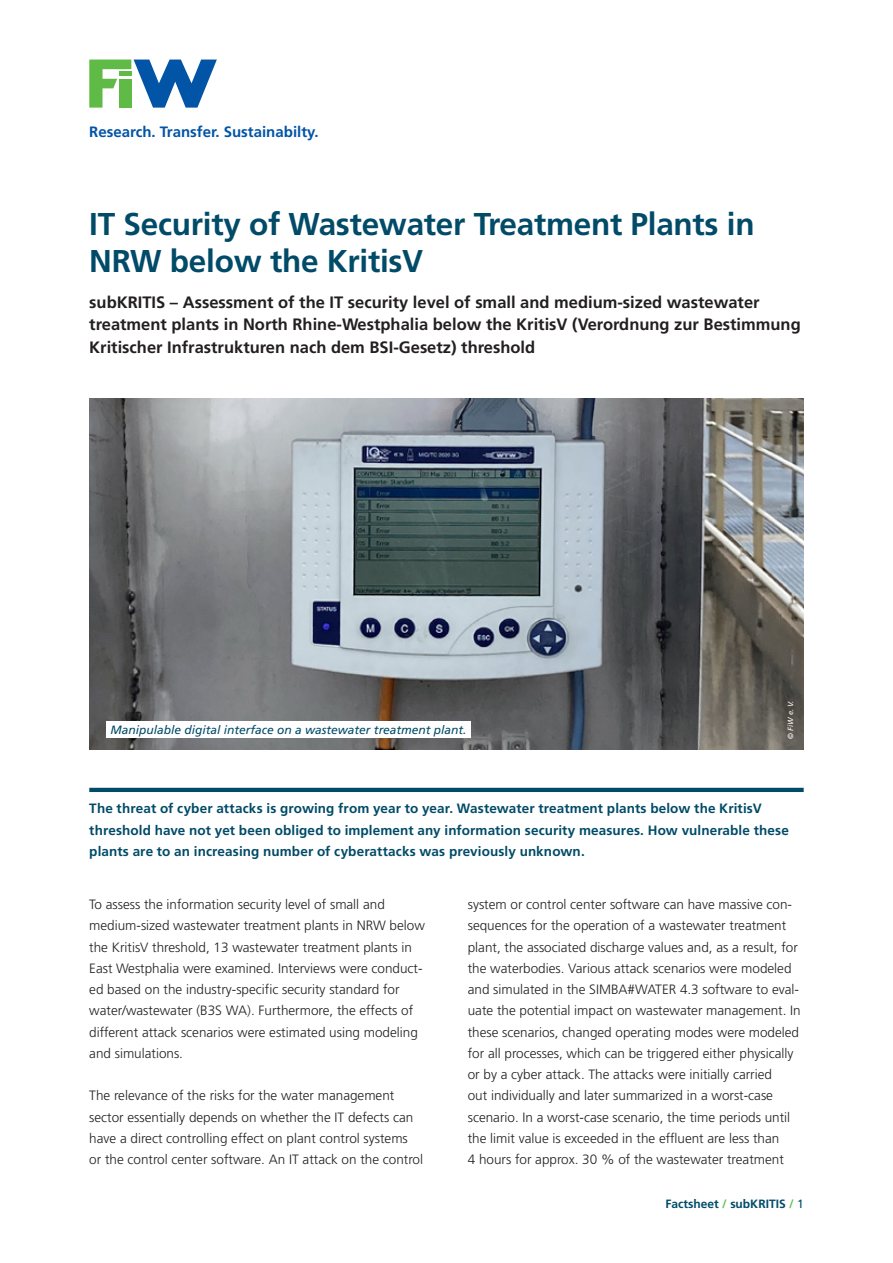
<style>
.page{position:relative;width:893px;height:1263px;background:#fff}
.page>*{position:absolute;margin:0;border:0;box-sizing:border-box;transform-origin:0 0}
.Titel{font:31.5px/37.8px "Frutiger LT 65 Bd";letter-spacing:-.01em;color:#014b68}
.U1{font:16.5px/22.5px "Frutiger LT 65 Bd";color:#231f20}
.t1{font:15px "Frutiger LT 65 Bd";color:#0154a6}
.Copy{font:13.5px/21.3px "Frutiger LT 45 Lt";color:#231f20}
.Anleser_Dunkelblau{font:13.5px/21.3px "Frutiger LT 65 Bd";letter-spacing:.01em;color:#014b68}
.BU{font:12px "Frutiger LT 56 It";color:#014b68}
.t2{font:12px "Frutiger LT 65 Bd";color:#014b68}
.BU-2{font:7.5px "Frutiger LT 56 It";color:#fff}
.s1{color:#60bb46}
.s2{font-family:"Frutiger LT 55 Rm"}
</style>
<div class="page">
<hr style="left:89px;top:788px;width:715px;height:4px;background:#014b68">
<img style="left:89px;top:399px;width:715px;height:350px">
<div style="left:106px;top:722px;width:365px;height:16px;background:#fff"></div>
<svg style="left:89px;top:60px;width:128px;height:48px"></svg>
<p class="t1" style="left:89px;top:123px;width:231px">Research. Transfer. Sustainabilty.</p>
<p class="Titel" style="left:89px;top:205px;width:667px">IT Security of Wastewater Treatment Plants in<br>NRW below the KritisV</p>
<p class="U1" style="left:89px;top:291px;width:713px">subKRITIS – Assessment of the IT security level of small and medium-sized wastewater treatment plants in North Rhine-Westphalia below the KritisV (Verordnung zur Bestimmung<br>Kritischer Infrastrukturen nach dem BSI-Gesetz) threshold</p>
<p class="BU" style="left:111px;top:722px;width:357px">Manipulable digital interface on a wastewater treatment plant.</p>
<p class="BU-2" style="left:786px;top:739px;width:39px;rotate:-90deg">© FiW e. V.</p>
<p class="Anleser_Dunkelblau" style="left:89px;top:798px;width:701px">The threat of cyber attacks is growing from year to year. Wastewater treatment plants below the KritisV threshold have not yet been obliged to implement any information security measures. How vulnerable these plants are to an increasing number of cyberattacks was previously unknown.</p>
<p class="Copy" style="left:89px;top:894px;width:337px">To assess the information security level of small and medium-sized wastewater treatment plants in NRW below the KritisV threshold, 13 wastewater treatment plants in East Westphalia were examined. Interviews were conduct&shy;ed based on the industry-specific security standard for water/wastewater (B3S WA). Furthermore, the effects of different attack scenarios were estimated using modeling and simulations.</p>
<p class="Copy" style="left:89px;top:1085px;width:335px">The relevance of the risks for the water management sector essentially depends on whether the IT defects can have a direct controlling effect on plant control systems or the control center software. An IT attack on the control</p>
<p class="Copy" style="left:468px;top:894px;width:335px">system or control center software can have massive con&shy;sequences for the operation of a wastewater treatment plant, the associated discharge values and, as a result, for the waterbodies. Various attack scenarios were modeled and simulated in the SIMBA#WATER 4.3 software to eval&shy;uate the potential impact on wastewater management. In these scenarios, changed operating modes were modeled for all processes, which can be triggered either physically or by a cyber attack. The attacks were initially carried<br>out individually and later summarized in a worst-case scenario. In a worst-case scenario, the time periods until the limit value is exceeded in the effluent are less than<br>4 hours for approx. 30 % of the wastewater treatment</p>
<p class="t2" style="left:666px;top:1196px;width:140px">Factsheet <span class="s1">/</span> subKRITIS <span class="s1">/</span> <span class="s2">1</span></p>
</div>
